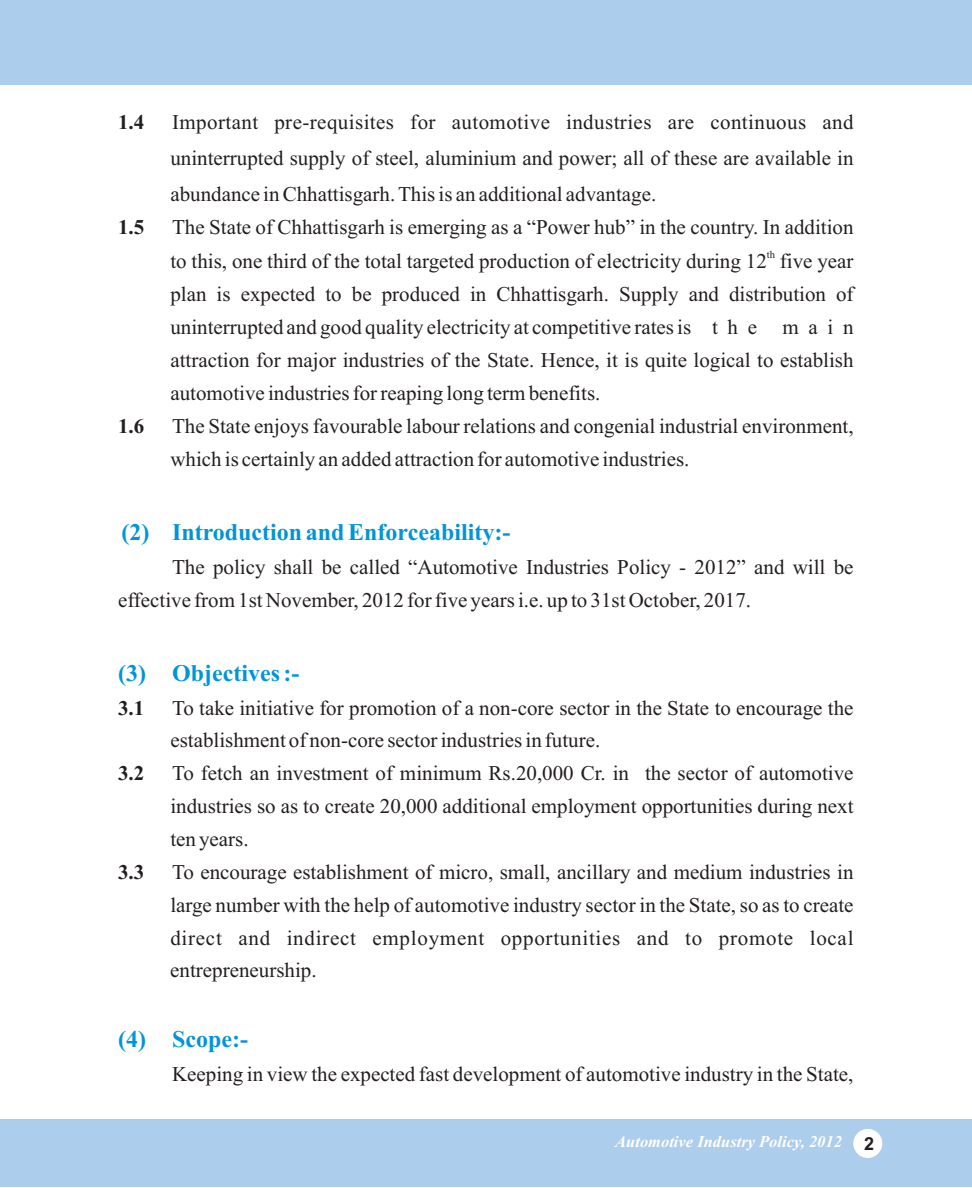
<style>
.page{position:relative;width:972px;height:1188px;background:#fff}
.page>*{position:absolute;margin:0;border:0;box-sizing:border-box;transform-origin:0 0}
.t1{font:700 24px "Times New Roman";color:#0095d9}
.t2{font:21px/32.8px "Times New Roman";color:#231f20;text-align:justify}
.t3{font:700 21px "Times New Roman";color:#231f20}
.t4{font:italic 700 16.5px "Times New Roman";color:#fff}
.t5{font:10.5px "Times New Roman";color:#231f20}
.s1{font-family:"Arial";font-style:normal;font-size:18px;color:#231f20}
</style>
<div class="page">
<hr style="left:971px;top:0;width:1px;height:85px;background:#accdeb">
<div style="left:0;top:0;width:972px;height:84px;background:#accdeb"></div>
<div style="left:1px;top:1120px;width:971px;height:67px;background:#accdeb"></div>
<div style="left:853px;top:1129px;width:29px;height:29px;background:#fff;border-radius:50%"></div>
<p class="t3" style="left:118px;top:115px;width:28px">1.4</p>
<p class="t2" style="left:170px;top:106px;width:685px;line-height:36px">Important pre-requisites for automotive industries are continuous and uninterrupted supply of steel, aluminium and power; all of these are available in abundance in Chhattisgarh. This is an additional advantage.</p>
<p class="t3" style="left:118px;top:220px;width:28px">1.5</p>
<p class="t2" style="left:172px;top:213px;width:683px">The State of Chhattisgarh is emerging as a “Power hub” in the country. In addition</p>
<p class="t5" style="left:767px;top:251px;width:10px">th</p>
<p class="t2" style="left:170px;top:247px;width:685px">to this, one third of the total targeted production of electricity during 12 five year plan is expected to be produced in Chhattisgarh. Supply and distribution of uninterrupted and good quality electricity at competitive rates is t h e m a i n attraction for major industries of the State. Hence, it is quite logical to establish automotive industries for reaping long term benefits.</p>
<p class="t3" style="left:118px;top:419px;width:28px">1.6</p>
<p class="t2" style="left:170px;top:411px;width:685px">The State enjoys favourable labour relations and congenial industrial environment, which is certainly an added attraction for automotive industries.</p>
<p class="t1" style="left:122px;top:524px;width:390px">(2) Introduction and Enforceability:-</p>
<p class="t2" style="left:172px;top:552px;width:683px">The policy shall be called “Automotive Industries Policy - 2012” and will be</p>
<p class="t2" style="left:118px;top:585px;width:635px">effective from 1st November, 2012 for five years i.e. up to 31st October, 2017.</p>
<p class="t1" style="left:118px;top:664px;width:183px">(3) Objectives :-</p>
<p class="t3" style="left:118px;top:700px;width:28px">3.1</p>
<p class="t2" style="left:170px;top:693px;width:685px">To take initiative for promotion of a non-core sector in the State to encourage the establishment of non-core sector industries in future.</p>
<p class="t3" style="left:118px;top:766px;width:28px">3.2</p>
<p class="t2" style="left:170px;top:759px;width:685px">To fetch an investment of minimum Rs.20,000 Cr. in the sector of automotive industries so as to create 20,000 additional employment opportunities during next ten years.</p>
<p class="t3" style="left:118px;top:865px;width:28px">3.3</p>
<p class="t2" style="left:170px;top:857px;width:685px">To encourage establishment of micro, small, ancillary and medium industries in large number with the help of automotive industry sector in the State, so as to create direct and indirect employment opportunities and to promote local entrepreneurship.</p>
<p class="t1" style="left:118px;top:1030px;width:131px">(4) Scope:-</p>
<p class="t2" style="left:172px;top:1059px;width:683px">Keeping in view the expected fast development of automotive industry in the State,</p>
<p class="t4" style="left:615px;top:1136px;width:260px">Automotive Industry Policy, 2012 <span class="s1">2</span></p>
</div>
